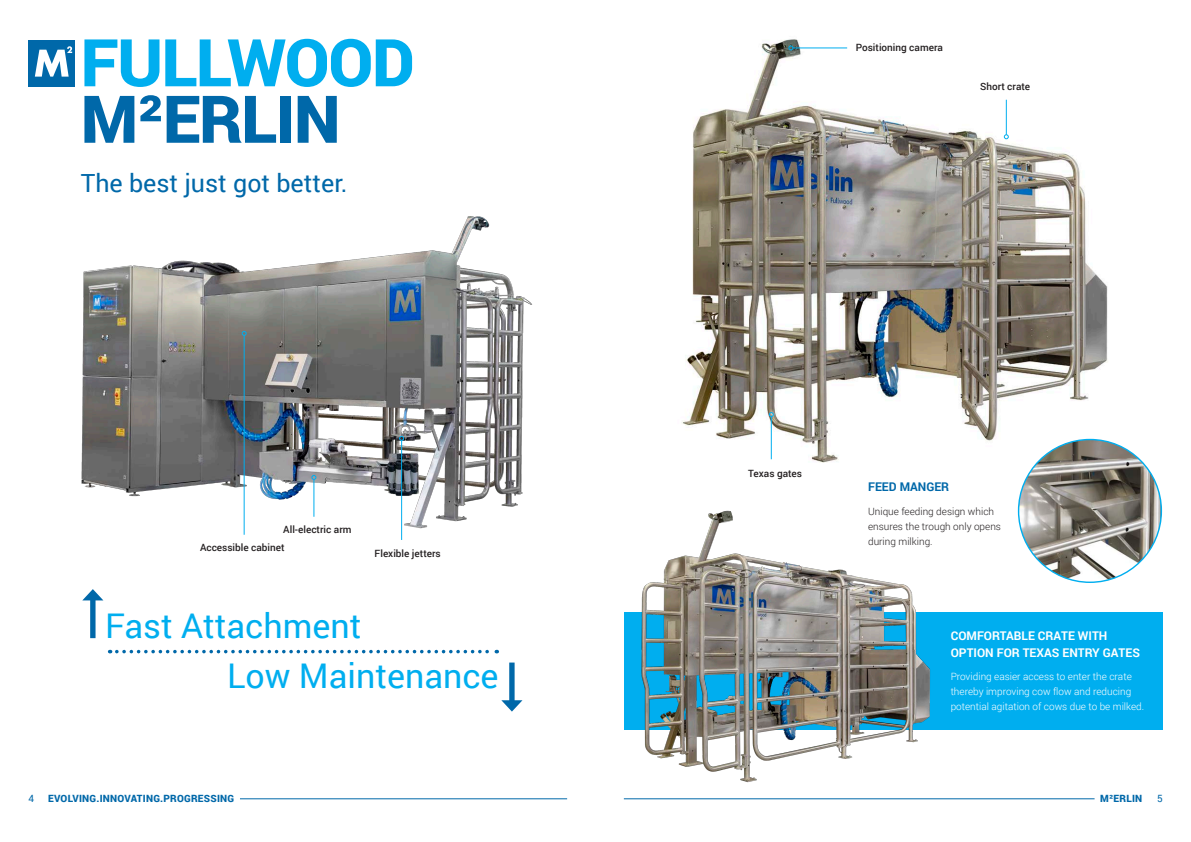
<style>
.page{position:relative;width:1191px;height:842px;background:#fff}
.page>*{position:absolute;margin:0;border:0;box-sizing:border-box;transform-origin:0 0}
.t1{font:900 65.9px/56.5px "Roboto";letter-spacing:-.02em;color:#00aeef}
.t2{font:34px "Roboto";color:#00aeef}
.t3{font:25px "Roboto";color:#0068a9}
.t4{font:700 12px/17px "Roboto";color:#fff}
.t5{font:700 12px "Roboto";color:#0068a9}
.t6{font:300 10px/15px "Roboto";color:#fff}
.t7{font:500 10px "Roboto";color:#231f20}
.t8{font:300 10px/15px "Roboto";color:#231f20}
.t9{font:900 10px "Roboto";letter-spacing:.025em;color:#0068a9}
.t10{font:10px "Roboto";color:#0068a9}
.s1{color:#0068a9}
</style>
<div class="page">
<div style="left:624px;top:613px;width:538px;height:117px;background:#00aeef"></div>
<img style="left:81px;top:216px;width:452px;height:324px">
<img style="left:682px;top:39px;width:441px;height:436px">
<div style="left:28px;top:40px;width:47px;height:46px;background:#0068a9"></div>
<svg style="left:35px;top:46px;width:37px;height:31px"></svg>
<svg style="left:117px;top:650px;width:380px;height:3px"></svg>
<div style="left:90px;top:596px;width:5px;height:42px;background:#0068a9"></div>
<svg style="left:82px;top:589px;width:21px;height:11px"></svg>
<div style="left:509px;top:662px;width:5px;height:43px;background:#0068a9"></div>
<svg style="left:501px;top:700px;width:21px;height:12px"></svg>
<hr style="left:313px;top:479px;width:1px;height:38px;background:#00aeef">
<svg style="left:311px;top:475px;width:5px;height:5px"></svg>
<hr style="left:401px;top:440px;width:1px;height:100px;background:#00aeef">
<svg style="left:399px;top:436px;width:5px;height:5px"></svg>
<hr style="left:793px;top:47px;width:54px;height:1px;background:#00aeef">
<svg style="left:788px;top:45px;width:5px;height:5px"></svg>
<hr style="left:1005px;top:100px;width:1px;height:35px;background:#00aeef">
<svg style="left:1003px;top:134px;width:5px;height:5px"></svg>
<hr style="left:771px;top:417px;width:1px;height:42px;background:#00aeef">
<svg style="left:769px;top:412px;width:5px;height:5px"></svg>
<hr style="left:244px;top:335px;width:1px;height:200px;background:#00aeef">
<svg style="left:242px;top:331px;width:5px;height:5px"></svg>
<img style="left:624px;top:510px;width:316px;height:273px">
<img style="left:1018px;top:439px;width:143px;height:143px;border-radius:71px">
<hr style="left:624px;top:798px;width:470px;height:1px;background:#0068a9">
<hr style="left:240px;top:798px;width:327px;height:1px;background:#0068a9">
<p class="t1" style="left:81px;top:32px;width:336px">FULLWOOD<br><span class="s1">M²ERLIN</span></p>
<p class="t3" style="left:81px;top:165px;width:268px">The best just got better.</p>
<p class="t7" style="left:283px;top:523px;width:70px">All-electric arm</p>
<p class="t7" style="left:200px;top:541px;width:86px">Accessible cabinet</p>
<p class="t7" style="left:374px;top:546px;width:68px">Flexible jetters</p>
<p class="t2" style="left:105px;top:602px;width:258px">Fast Attachment</p>
<p class="t2" style="left:227px;top:652px;width:273px">Low Maintenance</p>
<p class="t7" style="left:855px;top:41px;width:89px">Positioning camera</p>
<p class="t7" style="left:980px;top:79px;width:52px">Short crate</p>
<p class="t7" style="left:748px;top:466px;width:55px">Texas gates</p>
<p class="t5" style="left:868px;top:479px;width:83px">FEED MANGER</p>
<p class="t8" style="left:868px;top:504px;width:134px">Unique feeding design which ensures the trough only opens during milking.</p>
<p class="t4" style="left:950px;top:627px;width:191px">COMFORTABLE CRATE WITH<br>OPTION FOR TEXAS ENTRY GATES</p>
<p class="t6" style="left:950px;top:669px;width:195px">Providing easier access to enter the crate thereby improving cow flow and reducing potential agitation of cows due to be milked.</p>
<p class="t9" style="left:48px;top:792px;width:187px">EVOLVING.INNOVATING.PROGRESSING</p>
<p class="t9" style="left:1100px;top:792px;width:44px">M²ERLIN</p>
<p class="t10" style="left:28px;top:792px;width:7px">4</p>
<p class="t10" style="left:1157px;top:792px;width:7px">5</p>
</div>
